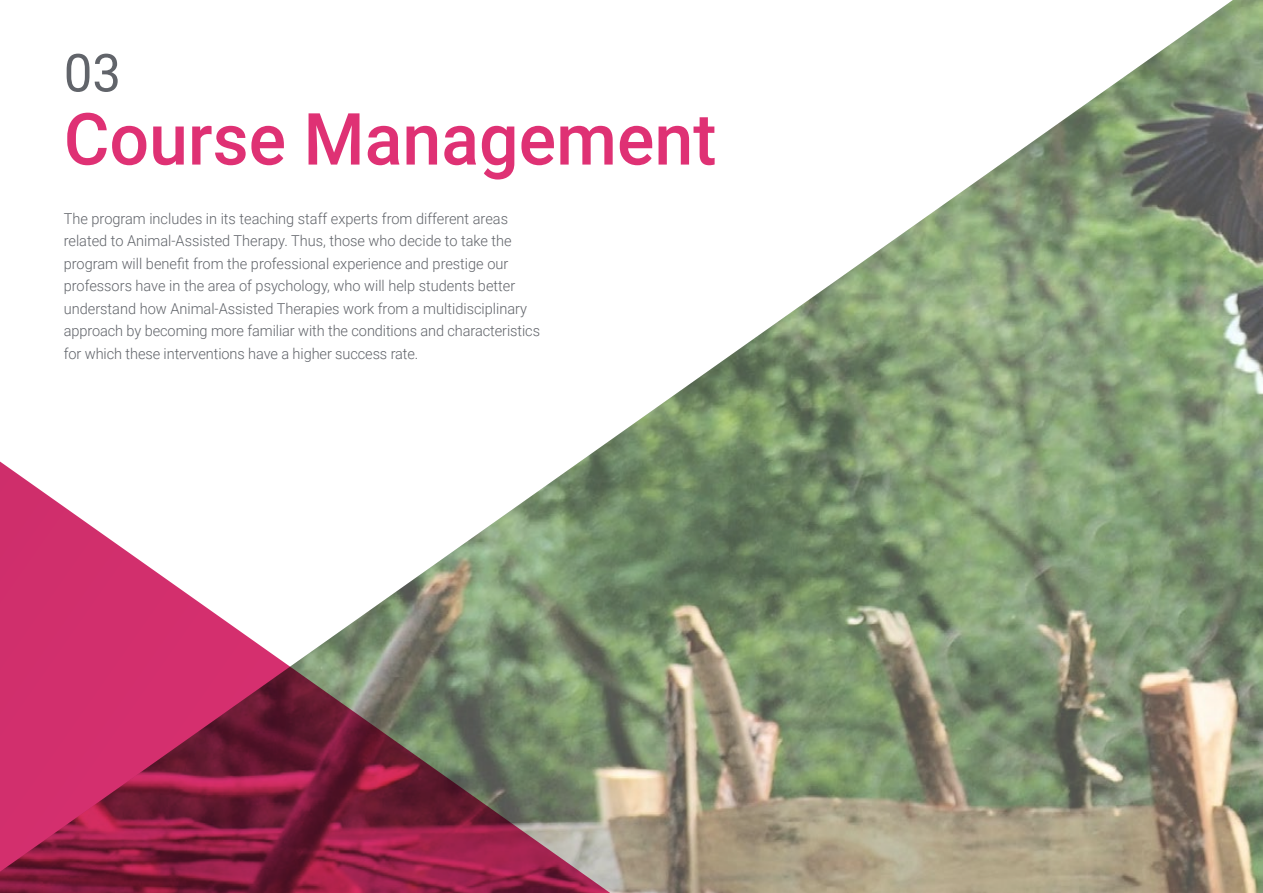
<style>
.page{position:relative;width:1263px;height:893px;background:#fff}
.page>*{position:absolute;margin:0;border:0;box-sizing:border-box;transform-origin:0 0}
.t1{font:500 72px "Roboto";color:#df3174}
.t2{font:52.5px "Roboto";color:#61646a}
.t3{font:300 15px/22.5px "Roboto";color:#61646a}
</style>
<div class="page">
<img style="left:602px;top:0;width:661px;height:893px">
<svg style="left:0;top:446px;width:640px;height:447px"></svg>
<h2 class="t2" style="left:64px;top:36px;width:59px">03</h2>
<h1 class="t1" style="left:64px;top:89px;width:654px">Course Management</h1>
<p class="t3" style="left:64px;top:207px;width:478px">The program includes in its teaching staff experts from different areas related to Animal-Assisted Therapy. Thus, those who decide to take the program will benefit from the professional experience and prestige our professors have in the area of psychology, who will help students better understand how Animal-Assisted Therapies work from a multidisciplinary approach by becoming more familiar with the conditions and characteristics for which these interventions have a higher success rate.</p>
</div>
